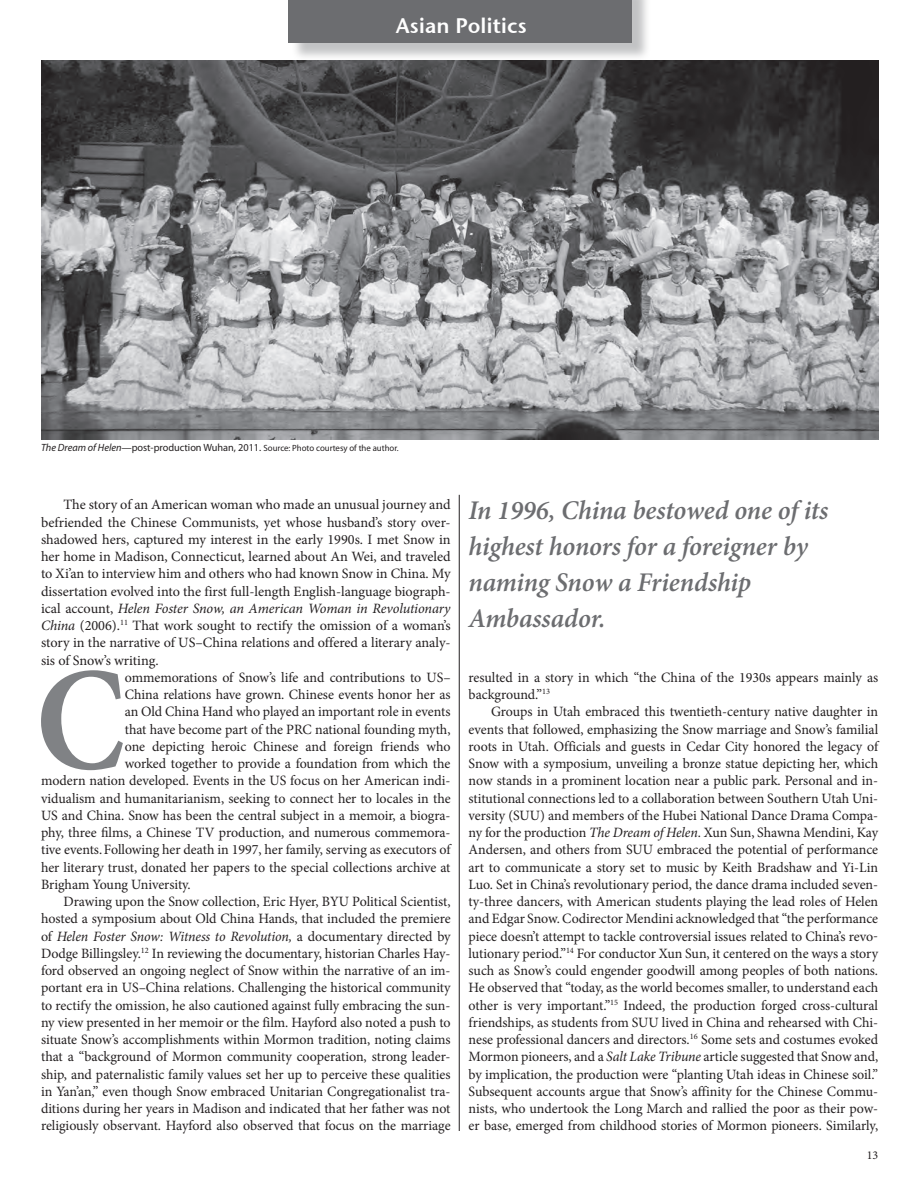
<style>
.page{position:relative;width:918px;height:1188px;background:#fff}
.page>*{position:absolute;margin:0;border:0;box-sizing:border-box;transform-origin:0 0}
.t1{font:700 147px "Minion Pro";color:#808285;scale:.9 1}
.t2{font:italic 600 27px/36px "Minion Pro";letter-spacing:-.005em;color:#6c6d70}
.t3{font:21px "Stone Sans Sem ITCTT Semi";color:#fff}
.t4{font:14.25px/17.2px "Minion Pro";color:#231f20;text-align:justify}
.t5{font:italic 14.25px "Minion Pro";letter-spacing:-.01em;color:#231f20}
.t6{font:12px "Minion Pro";color:#231f20}
.t7{font:9px "Myriad Pro";color:#231f20}
.s1{font-style:italic;font-size:10.5px}
.s2{font-size:10.5px}
.s3{font-style:italic}
.s4{font-style:normal}
</style>
<div class="page">
<div style="left:291px;top:0;width:360px;height:61px;background:#808285;opacity:.48"></div>
<div style="left:289px;top:0;width:343px;height:43px;background:#6c6d70"></div>
<hr style="left:459px;top:495px;width:1px;height:636px;background:#231f20">
<img style="left:41px;top:61px;width:837px;height:378px">
<h3 class="t3" style="left:396px;top:8px;width:132px">Asian Politics</h3>
<p class="t7" style="left:41px;top:442px;width:359px"><span class="s1">The Dream of Helen—</span><span class="s2">post-production Wuhan, 2011.</span> Source: Photo courtesy of the author.</p>
<p class="t4" style="left:41px;top:496px;width:411px;text-indent:23px">The story of an American woman who made an unusual journey and befriended the Chinese Communists, yet whose husband’s story over&shy;shadowed hers, captured my interest in the early 1990s. I met Snow in her home in Madison, Connecticut, learned about An Wei, and traveled to Xi’an to interview him and others who had known Snow in China. My dissertation evolved into the first full-length English-language biograph&shy;ical account, <span class="s3">Helen Foster Snow, an American Woman in Revolutionary China</span> (2006).<sup>11</sup> That work sought to rectify the omission of a woman’s story in the narrative of US–China relations and offered a literary analy&shy;sis of Snow’s writing.</p>
<h1 class="t1" style="left:36px;top:617px;width:101px">C</h1>
<p class="t4" style="left:125px;top:669px;width:327px">ommemorations of Snow’s life and contributions to US–</p>
<p class="t4" style="left:125px;top:686px;width:327px">China relations have grown. Chinese events honor her as</p>
<p class="t4" style="left:125px;top:703px;width:327px">an Old China Hand who played an important role in events</p>
<p class="t4" style="left:125px;top:720px;width:327px">that have become part of the PRC national founding myth,</p>
<p class="t4" style="left:125px;top:738px;width:327px">one depicting heroic Chinese and foreign friends who</p>
<p class="t4" style="left:125px;top:755px;width:327px">worked together to provide a foundation from which the</p>
<p class="t4" style="left:41px;top:772px;width:411px">modern nation developed. Events in the US focus on her American indi-</p>
<p class="t4" style="left:41px;top:789px;width:411px">vidualism and humanitarianism, seeking to connect her to locales in the</p>
<p class="t4" style="left:41px;top:807px;width:411px">US and China. Snow has been the central subject in a memoir, a biogra-</p>
<p class="t4" style="left:41px;top:824px;width:411px">phy, three films, a Chinese TV production, and numerous commemora-</p>
<p class="t4" style="left:41px;top:841px;width:411px">tive events.Following her death in 1997, her family, serving as executors of</p>
<p class="t4" style="left:41px;top:858px;width:411px">her literary trust, donated her papers to the special collections archive at</p>
<p class="t4" style="left:41px;top:876px;width:151px">Brigham Young University.</p>
<p class="t4" style="left:64px;top:893px;width:389px">Drawing upon the Snow collection, Eric Hyer, BYU Political Scientist,</p>
<p class="t4" style="left:41px;top:910px;width:411px">hosted a symposium about Old China Hands, that included the premiere</p>
<p class="t5" style="left:41px;top:926px;width:411px"><span class="s4">of</span> Helen Foster Snow: Witness to Revolution, <span class="s4">a documentary directed by</span></p>
<p class="t4" style="left:41px;top:945px;width:411px">Dodge Billingsley.<sup>12</sup> In reviewing the documentary, historian Charles Hay-</p>
<p class="t4" style="left:41px;top:962px;width:411px">ford observed an ongoing neglect of Snow within the narrative of an im-</p>
<p class="t4" style="left:41px;top:979px;width:411px">portant era in US–China relations. Challenging the historical community</p>
<p class="t4" style="left:41px;top:996px;width:411px">to rectify the omission, he also cautioned against fully embracing the sun-</p>
<p class="t4" style="left:41px;top:1014px;width:411px">ny view presented in her memoir or the film. Hayford also noted a push to</p>
<p class="t4" style="left:41px;top:1031px;width:411px">situate Snow’s accomplishments within Mormon tradition, noting claims</p>
<p class="t4" style="left:41px;top:1048px;width:411px">that a “background of Mormon community cooperation, strong leader-</p>
<p class="t4" style="left:41px;top:1065px;width:411px">ship, and paternalistic family values set her up to perceive these qualities</p>
<p class="t4" style="left:41px;top:1083px;width:411px">in Yan’an,” even though Snow embraced Unitarian Congregationalist tra-</p>
<p class="t4" style="left:41px;top:1100px;width:411px">ditions during her years in Madison and indicated that her father was not</p>
<p class="t4" style="left:41px;top:1117px;width:411px">religiously observant. Hayford also observed that focus on the marriage</p>
<h2 class="t2" style="left:469px;top:492px;width:361px">In 1996, China bestowed one of its highest honors for a foreigner by naming Snow a Friendship<br>Ambassador.</h2>
<p class="t4" style="left:469px;top:669px;width:411px">resulted in a story in which “the China of the 1930s appears mainly as background.”<sup>13</sup></p>
<p class="t4" style="left:469px;top:703px;width:411px;text-indent:23px">Groups in Utah embraced this twentieth-century native daughter in events that followed, emphasizing the Snow marriage and Snow’s familial roots in Utah. Officials and guests in Cedar City honored the legacy of Snow with a symposium, unveiling a bronze statue depicting her, which now stands in a prominent location near a public park. Personal and in&shy;stitutional connections led to a collaboration between Southern Utah Uni&shy;versity (SUU) and members of the Hubei National Dance Drama Compa&shy;ny for the production <span class="s3">The Dream of Helen</span>. Xun Sun, Shawna Mendini, Kay Andersen, and others from SUU embraced the potential of performance art to communicate a story set to music by Keith Bradshaw and Yi-Lin Luo. Set in China’s revolutionary period, the dance drama included seven&shy;ty-three dancers, with American students playing the lead roles of Helen and Edgar Snow. Codirector Mendini acknowledged that “the performance piece doesn’t attempt to tackle controversial issues related to China’s revo&shy;lutionary period.”<sup>14</sup> For conductor Xun Sun, it centered on the ways a story such as Snow’s could engender goodwill among peoples of both nations.<br>He observed that “today, as the world becomes smaller, to understand each other is very important.”<sup>15</sup> Indeed, the production forged cross-cultural friendships, as students from SUU lived in China and rehearsed with Chi&shy;nese professional dancers and directors.<sup>16</sup> Some sets and costumes evoked Mormon pioneers, and a <span class="s3">Salt Lake Tribune</span> article suggested that Snow and, by implication, the production were “planting Utah ideas in Chinese soil.” Subsequent accounts argue that Snow’s affinity for the Chinese Commu&shy;nists, who undertook the Long March and rallied the poor as their pow&shy;er base, emerged from childhood stories of Mormon pioneers. Similarly,</p>
<p class="t6" style="left:867px;top:1147px;width:13px">13</p>
</div>
